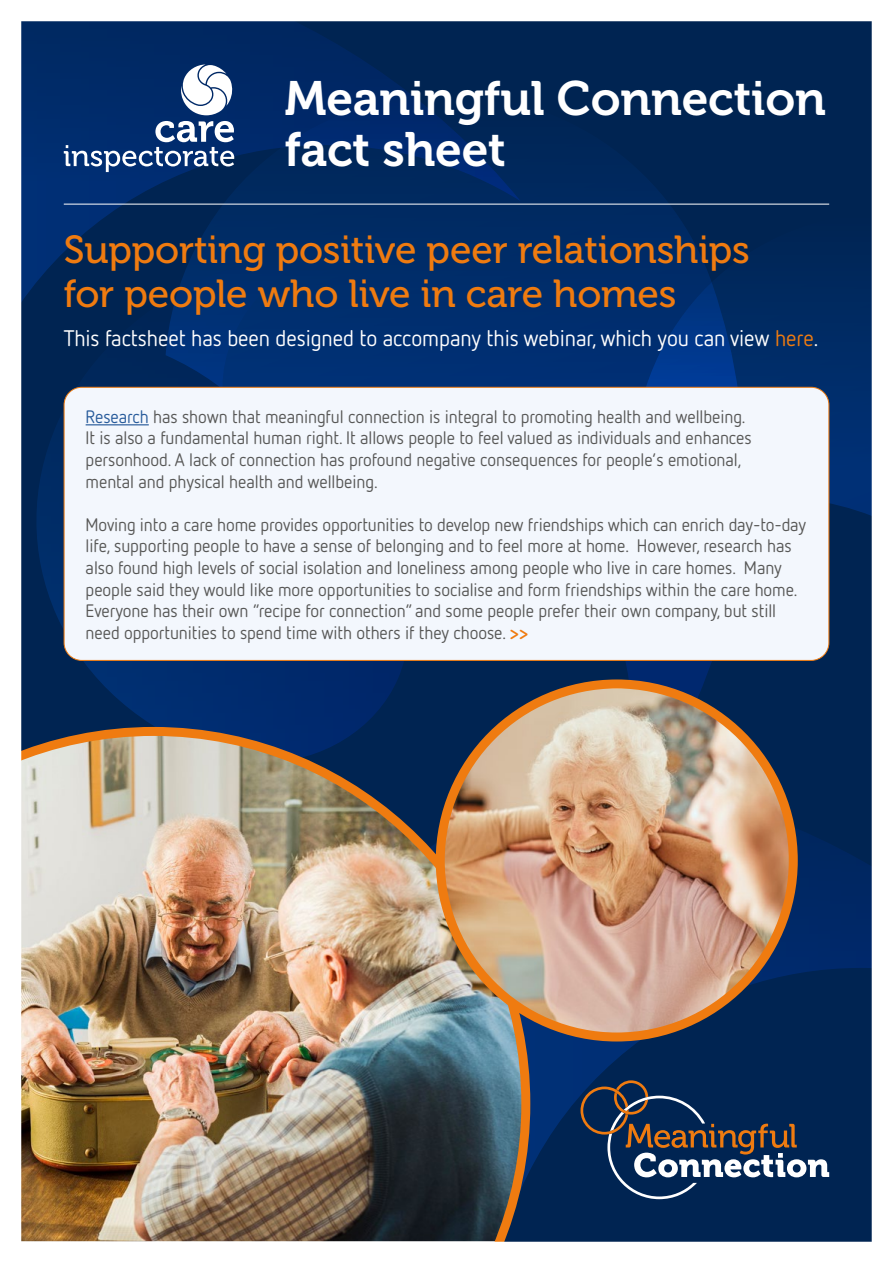
<style>
.page{position:relative;width:893px;height:1263px;background:#fff}
.page>*{position:absolute;margin:0;border:0;box-sizing:border-box;transform-origin:0 0}
.t1{font:48px/51px "Museo 700";letter-spacing:-.005em;color:#fff}
.t2{font:39px/43.5px "Museo 500";letter-spacing:-.005em;color:#ef7b10}
.Body{font:22.5px "Netto OT";letter-spacing:-.005em;color:#fff}
.Body-2{font:18px/21.6px "Netto OT";letter-spacing:-.005em;color:#575756}
.s1{color:#ef7b10}
.s2{color:#275b9b}
.s3{font-weight:700;color:#ef7b10}
</style>
<div class="page">
<img style="left:21px;top:21px;width:851px;height:1221px">
<p class="t1" style="left:285px;top:74px;width:543px">Meaningful Connection fact sheet</p>
<p class="t2" style="left:64px;top:229px;width:688px">Supporting positive peer relationships for people who live in care homes</p>
<p class="Body" style="left:64px;top:325px;width:756px">This factsheet has been designed to accompany this webinar, which you can view <span class="s1">here</span>.</p>
<p class="Body-2" style="left:86px;top:405px;width:668px"><span class="s2">Research</span> has shown that meaningful connection is integral to promoting health and wellbeing.<br>It is also a fundamental human right. It allows people to feel valued as individuals and enhances personhood. A lack of connection has profound negative consequences for people’s emotional, mental and physical health and wellbeing.</p>
<p class="Body-2" style="left:86px;top:513px;width:722px">Moving into a care home provides opportunities to develop new friendships which can enrich day-to-day life, supporting people to have a sense of belonging and to feel more at home. However, research has also found high levels of social isolation and loneliness among people who live in care homes. Many people said they would like more opportunities to socialise and form friendships within the care home.<br>Everyone has their own “recipe for connection” and some people prefer their own company, but still need opportunities to spend time with others if they choose. <span class="s3">&gt;&gt;</span></p>
</div>
